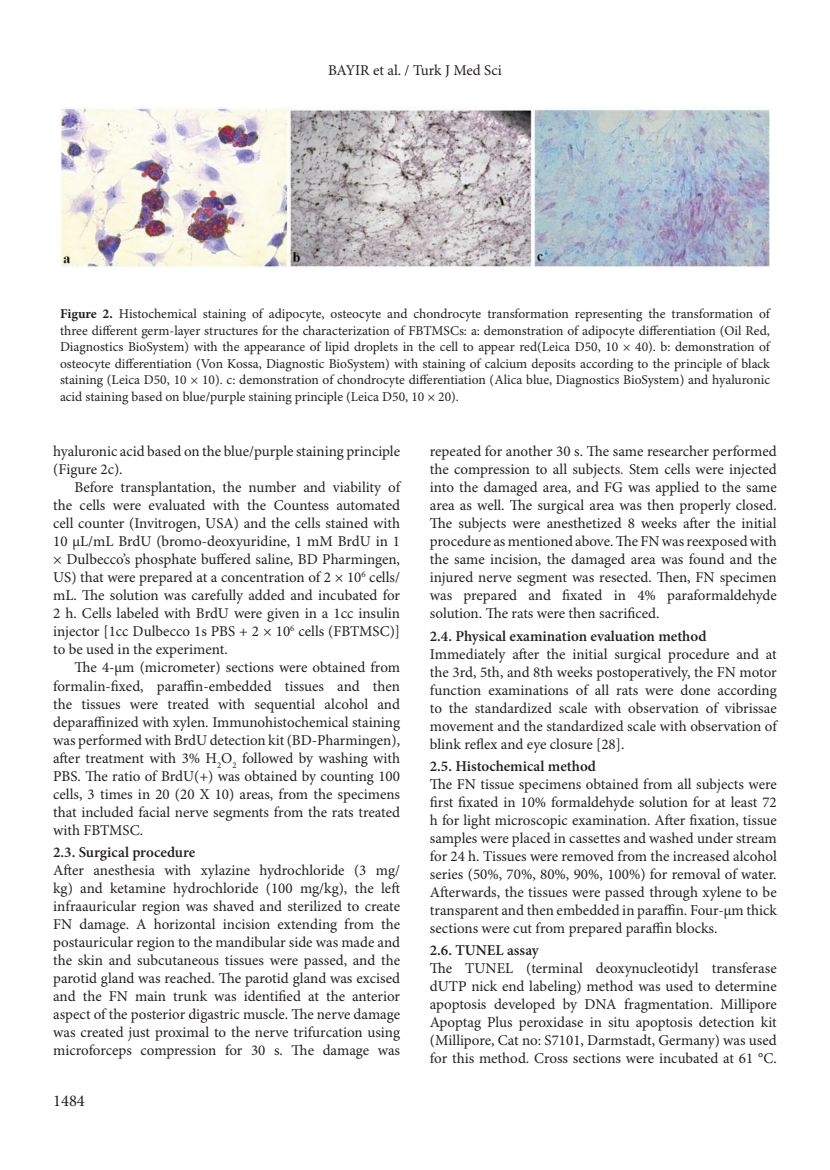
<style>
.page{position:relative;width:830px;height:1170px;background:#fff}
.page>*{position:absolute;margin:0;border:0;box-sizing:border-box;transform-origin:0 0}
.t1{font:16.5px "Minion Pro";color:#231f20}
.t2{font:15px/18px "Minion Pro";color:#231f20;text-align:justify}
.t3{font:600 15px "Minion Pro";color:#231f20}
.t4{font:13.5px/16.5px "Minion Pro";color:#231f20;text-align:justify}
.s1{font-weight:700}
.s2{color:#c00000}
</style>
<div class="page">
<img style="left:60px;top:108px;width:709px;height:159px">
<p class="t2" style="left:328px;top:62px;width:175px">BAYIR et al. / Turk J Med Sci</p>
<p class="t4" style="left:60px;top:306px;width:711px"><span class="s1">Figure 2.</span> Histochemical staining of adipocyte, osteocyte and chondrocyte transformation representing the transformation of three different germ-layer structures for the characterization of FBTMSCs: a: demonstration of adipocyte differentiation (Oil Red, Diagnostics BioSystem) with the appearance of lipid droplets in the cell to appear red(Leica D50, 10 × 40). b: demonstration of osteocyte differentiation (Von Kossa, Diagnostic BioSystem) with staining of calcium deposits according to the principle of black staining (Leica D50, 10 × 10). c: demonstration of chondrocyte differentiation (Alica blue, Diagnostics BioSystem) and hyaluronic acid staining based on blue/purple staining principle (Leica D50, 10 × 20).</p>
<p class="t2" style="left:53px;top:443px;width:348px">hyaluronic acid based on the blue/purple staining principle (Figure 2c).</p>
<p class="t2" style="left:53px;top:479px;width:348px;text-indent:21px">Before transplantation, the number and viability of the cells were evaluated with the Countess automated cell counter (Invitrogen, USA) and the cells stained with 10 μL/mL BrdU (bromo-deoxyuridine, 1 mM BrdU in 1 × Dulbecco’s phosphate buffered saline, BD Pharmingen, US) that were prepared at a concentration of 2 × 10<sup>6</sup> cells/ mL. The solution was carefully added and incubated for 2 h. Cells labeled with BrdU were given in a 1cc insulin injector [1cc Dulbecco 1s PBS + 2 × 10<sup>6</sup> cells (FBTMSC)] to be used in the experiment.</p>
<p class="t2" style="left:53px;top:659px;width:348px;text-indent:21px">The 4-µm (micrometer) sections were obtained from formalin-fixed, paraffin-embedded tissues and then the tissues were treated with sequential alcohol and deparaffinized with xylen. Immunohistochemical staining was performed with BrdU detection kit (BD-Pharmingen), after treatment with 3% H<sub>2</sub>O<sub>2</sub> followed by washing with PBS. The ratio of BrdU(+) was obtained by counting 100 cells, 3 times in 20 (20 X 10) areas, from the specimens that included facial nerve segments from the rats treated with FBTMSC.</p>
<p class="t3" style="left:53px;top:841px;width:144px">2.3. Surgical procedure</p>
<p class="t2" style="left:53px;top:861px;width:348px">After anesthesia with xylazine hydrochloride (3 mg/ kg) and ketamine hydrochloride (100 mg/kg), the left infraauricular region was shaved and sterilized to create FN damage. A horizontal incision extending from the postauricular region to the mandibular side was made and the skin and subcutaneous tissues were passed, and the parotid gland was reached. The parotid gland was excised and the FN main trunk was identified at the anterior aspect of the posterior digastric muscle. The nerve damage was created just proximal to the nerve trifurcation using microforceps compression for 30 s. The damage was</p>
<p class="t1" style="left:53px;top:1090px;width:33px">1484</p>
<p class="t2" style="left:429px;top:443px;width:348px">repeated for another 30 s. The same researcher performed the compression to all subjects<span class="s2">.</span> Stem cells were injected into the damaged area, and FG was applied to the same area as well. The surgical area was then properly closed.<br>The subjects were anesthetized 8 weeks after the initial procedure as mentioned above. The FN was reexposed with the same incision, the damaged area was found and the injured nerve segment was resected. Then, FN specimen was prepared and fixated in 4% paraformaldehyde solution. The rats were then sacrificed.</p>
<p class="t3" style="left:429px;top:625px;width:278px">2.4. Physical examination evaluation method</p>
<p class="t2" style="left:429px;top:645px;width:348px">Immediately after the initial surgical procedure and at the 3rd, 5th, and 8th weeks postoperatively, the FN motor function examinations of all rats were done according to the standardized scale with observation of vibrissae movement and the standardized scale with observation of blink reflex and eye closure [28].</p>
<p class="t3" style="left:429px;top:755px;width:168px">2.5. Histochemical method</p>
<p class="t2" style="left:429px;top:775px;width:348px">The FN tissue specimens obtained from all subjects were first fixated in 10% formaldehyde solution for at least 72 h for light microscopic examination. After fixation, tissue samples were placed in cassettes and washed under stream for 24 h. Tissues were removed from the increased alcohol series (50%, 70%, 80%, 90%, 100%) for removal of water.<br>Afterwards, the tissues were passed through xylene to be transparent and then embedded in paraffin. Four-µm thick sections were cut from prepared paraffin blocks.</p>
<p class="t3" style="left:429px;top:940px;width:110px">2.6. TUNEL assay</p>
<p class="t2" style="left:429px;top:960px;width:348px">The TUNEL (terminal deoxynucleotidyl transferase dUTP nick end labeling) method was used to determine apoptosis developed by DNA fragmentation. Millipore Apoptag Plus peroxidase in situ apoptosis detection kit (Millipore, Cat no: S7101, Darmstadt, Germany) was used for this method. Cross sections were incubated at 61 °C.</p>
</div>
